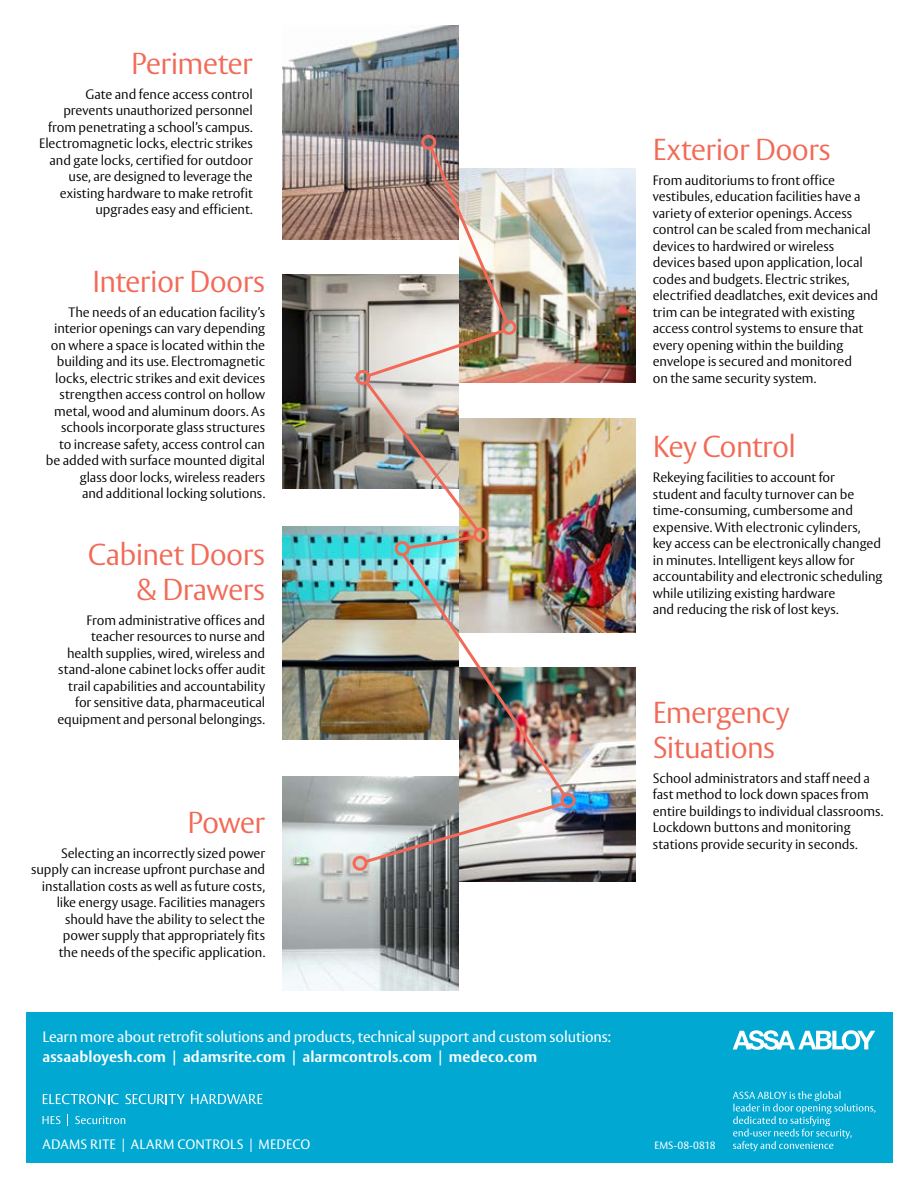
<style>
.page{position:relative;width:918px;height:1188px;background:#fff}
.page>*{position:absolute;margin:0;border:0;box-sizing:border-box;transform-origin:0 0}
.t1{font:300 30px/34.5px "ASSA Vesta";letter-spacing:-.02em;color:#f26a57;text-align:right}
.t2{font:15px "ASSA Vesta";letter-spacing:-.01em;color:#fff}
.t3{font:700 15px "ASSA Vesta";letter-spacing:.01em;color:#fff}
.t4{font:300 13.5px/16.5px "ASSA Vesta";letter-spacing:-.005em;color:#000;text-align:right}
.t5{font:13.5px "ASSA Vesta";letter-spacing:.02em;color:#fff}
.t6{font:10.5px "ASSA Vesta";color:#fff}
</style>
<div class="page">
<div style="left:26px;top:1012px;width:866px;height:150px;background:#00a8d2"></div>
<img style="left:282px;top:26px;width:177px;height:213px">
<img style="left:282px;top:274px;width:79px;height:214px">
<img style="left:569px;top:169px;width:67px;height:214px">
<img style="left:569px;top:418px;width:67px;height:214px">
<img style="left:459px;top:668px;width:177px;height:213px">
<img style="left:282px;top:526px;width:79px;height:214px">
<img style="left:282px;top:776px;width:177px;height:214px">
<svg style="left:43px;top:1094px;width:76px;height:10px"></svg>
<svg style="left:125px;top:1094px;width:60px;height:10px"></svg>
<svg style="left:191px;top:1094px;width:72px;height:10px"></svg>
<svg style="left:43px;top:1116px;width:17px;height:8px"></svg>
<svg style="left:75px;top:1116px;width:50px;height:8px"></svg>
<svg style="left:733px;top:1030px;width:142px;height:20px"></svg>
<svg style="left:733px;top:1091px;width:142px;height:60px"></svg>
<div style="left:421px;top:135px;width:15px;height:15px;border:3px solid #f26a57;border-radius:50%"></div>
<div style="left:355px;top:370px;width:15px;height:15px;border:3px solid #f26a57;border-radius:50%"></div>
<div style="left:561px;top:793px;width:15px;height:15px;border:3px solid #f26a57;border-radius:50%"></div>
<img style="left:361px;top:144px;width:208px;height:721px">
<div style="left:353px;top:856px;width:15px;height:15px;border:3px solid #f26a57;border-radius:50%"></div>
<h1 class="t1" style="left:131px;top:47px;width:123px">Perimeter</h1>
<p class="t4" style="left:39px;top:86px;width:215px">Gate and fence access control prevents unauthorized personnel from penetrating a school’s campus.<br>Electromagnetic locks, electric strikes and gate locks, certified for outdoor use, are designed to leverage the existing hardware to make retrofit upgrades easy and efficient.</p>
<h1 class="t1" style="left:92px;top:265px;width:174px">Interior Doors</h1>
<p class="t4" style="left:46px;top:304px;width:221px">The needs of an education facility’s interior openings can vary depending on where a space is located within the building and its use. Electromagnetic locks, electric strikes and exit devices strengthen access control on hollow metal, wood and aluminum doors. As schools incorporate glass structures to increase safety, access control can be added with surface mounted digital glass door locks, wireless readers<br>and additional locking solutions.</p>
<h1 class="t1" style="left:88px;top:539px;width:179px">Cabinet Doors &amp; Drawers</h1>
<p class="t4" style="left:57px;top:613px;width:209px">From administrative offices and teacher resources to nurse and health supplies, wired, wireless and stand-alone cabinet locks offer audit trail capabilities and accountability for sensitive data, pharmaceutical equipment and personal belongings.</p>
<h1 class="t1" style="left:188px;top:807px;width:79px">Power</h1>
<p class="t4" style="left:31px;top:846px;width:236px">Selecting an incorrectly sized power supply can increase upfront purchase and installation costs as well as future costs, like energy usage. Facilities managers should have the ability to select the power supply that appropriately fits<br>the needs of the specific application.</p>
<p class="t2" style="left:43px;top:1028px;width:570px">Learn more about retrofit solutions and products, technical support and custom solutions:</p>
<p class="t3" style="left:43px;top:1048px;width:496px">assaabloyesh.com | adamsrite.com | alarmcontrols.com | medeco.com</p>
<h1 class="t1" style="left:653px;top:133px;width:180px">Exterior Doors</h1>
<p class="t4" style="left:653px;top:172px;width:227px;text-align:left">From auditoriums to front office vestibules, education facilities have a variety of exterior openings. Access control can be scaled from mechanical devices to hardwired or wireless devices based upon application, local codes and budgets. Electric strikes, electrified deadlatches, exit devices and trim can be integrated with existing access control systems to ensure that every opening within the building envelope is secured and monitored<br>on the same security system.</p>
<h1 class="t1" style="left:653px;top:431px;width:145px">Key Control</h1>
<p class="t4" style="left:653px;top:470px;width:231px;text-align:left">Rekeying facilities to account for student and faculty turnover can be time-consuming, cumbersome and expensive. With electronic cylinders, key access can be electronically changed in minutes. Intelligent keys allow for accountability and electronic scheduling while utilizing existing hardware<br>and reducing the risk of lost keys.</p>
<h1 class="t1" style="left:653px;top:697px;width:138px;text-align:left">Emergency<br>Situations</h1>
<p class="t4" style="left:653px;top:771px;width:232px;text-align:left">School administrators and staff need a fast method to lock down spaces from entire buildings to individual classrooms.<br>Lockdown buttons and monitoring stations provide security in seconds.</p>
<p class="t5" style="left:43px;top:1137px;width:269px">ADAMS RITE | ALARM CONTROLS | MEDECO</p>
<p class="t6" style="left:655px;top:1139px;width:63px">EMS-08-0818</p>
</div>
